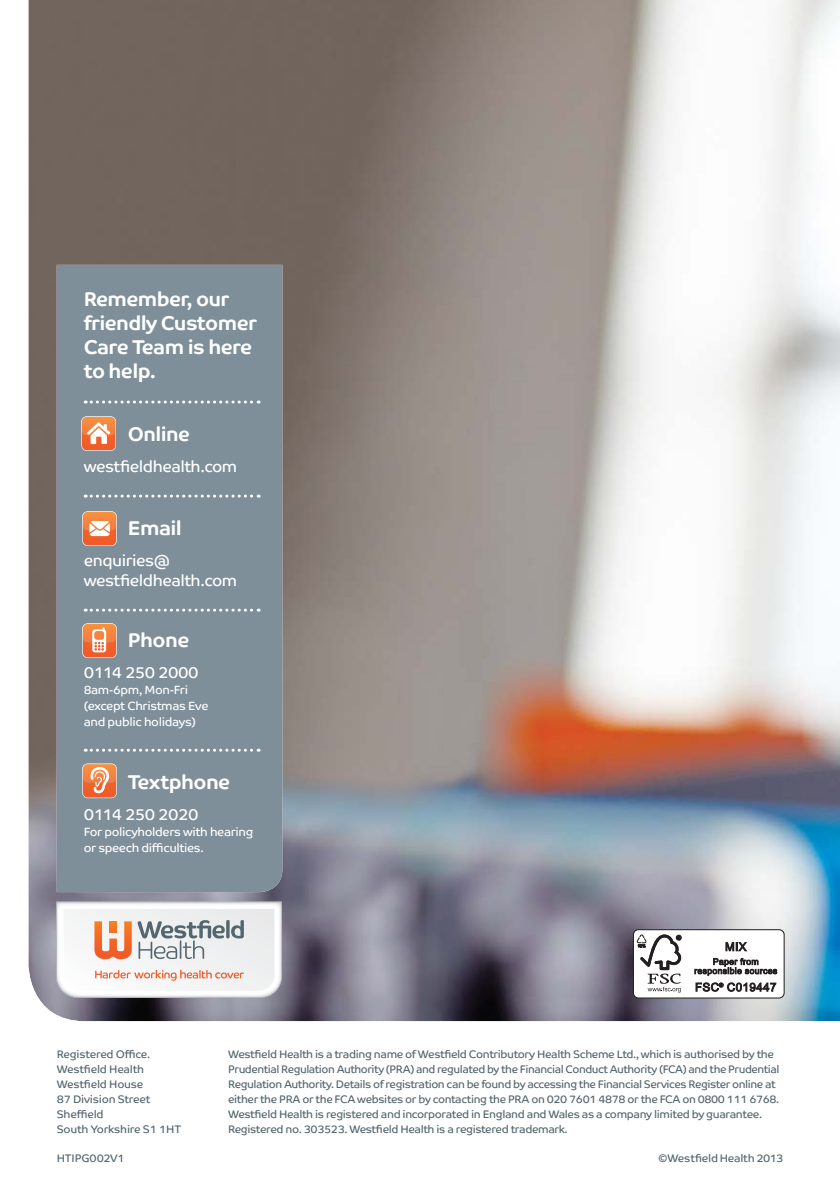
<style>
.page{position:relative;width:840px;height:1191px;background:#fff}
.page>*{position:absolute;margin:0;border:0;box-sizing:border-box;transform-origin:0 0}
.t1{font:20px/24px "Co Text Bd";letter-spacing:-.03em;color:#fff}
.t2{font:16px/20px "Co Text";letter-spacing:-.03em;color:#fff}
.t3{font:12px/16px "Co Text";letter-spacing:-.03em;color:#fff}
.t4{font:11px/15px "Co Text";letter-spacing:-.035em;color:#54666f}
.t5{font:11px "Co Text";letter-spacing:-.015em;color:#54666f}
</style>
<div class="page">
<img style="left:28px;top:0;width:811px;height:1021px">
<svg style="left:56px;top:901px;width:226px;height:96px"></svg>
<div style="left:57px;top:265px;width:225px;height:627px;background:#7e8f99"></div>
<svg style="left:85px;top:400px;width:174px;height:3px"></svg>
<svg style="left:85px;top:494px;width:174px;height:3px"></svg>
<svg style="left:85px;top:608px;width:174px;height:3px"></svg>
<svg style="left:85px;top:748px;width:174px;height:3px"></svg>
<svg style="left:82px;top:511px;width:35px;height:35px"></svg>
<svg style="left:82px;top:623px;width:35px;height:35px"></svg>
<svg style="left:81px;top:416px;width:35px;height:35px"></svg>
<svg style="left:82px;top:763px;width:35px;height:35px"></svg>
<div style="left:633px;top:929px;width:150px;height:69px;background:#fff;border-radius:5px"></div>
<div style="left:632px;top:929px;width:152px;height:69px;border:1px solid #231f20;border-radius:5px"></div>
<svg style="left:636px;top:934px;width:45px;height:58px"></svg>
<svg style="left:725px;top:942px;width:21px;height:9px"></svg>
<svg style="left:694px;top:958px;width:82px;height:18px"></svg>
<svg style="left:695px;top:982px;width:81px;height:9px"></svg>
<h1 class="t1" style="left:84px;top:287px;width:174px">Remember, our friendly Customer<br>Care Team is here to help.</h1>
<h1 class="t1" style="left:128px;top:421px;width:64px">Online</h1>
<h2 class="t2" style="left:84px;top:456px;width:155px">westfieldhealth.com</h2>
<h1 class="t1" style="left:128px;top:515px;width:56px">Email</h1>
<h2 class="t2" style="left:84px;top:550px;width:155px">enquiries@ westfieldhealth.com</h2>
<h1 class="t1" style="left:128px;top:627px;width:63px">Phone</h1>
<h2 class="t2" style="left:84px;top:662px;width:116px">0114 250 2000</h2>
<p class="t3" style="left:84px;top:682px;width:126px">8am-6pm, Mon-Fri (except Christmas Eve and public holidays)</p>
<h1 class="t1" style="left:128px;top:769px;width:104px">Textphone</h1>
<h2 class="t2" style="left:84px;top:804px;width:116px">0114 250 2020</h2>
<p class="t3" style="left:84px;top:824px;width:171px">For policyholders with hearing or speech difficulties.</p>
<p class="t4" style="left:57px;top:1046px;width:126px">Registered Office.<br>Westfield Health<br>Westfield House<br>87 Division Street<br>Sheffield<br>South Yorkshire S1 1HT</p>
<p class="t4" style="left:228px;top:1046px;width:552px">Westfield Health is a trading name of Westfield Contributory Health Scheme Ltd., which is authorised by the Prudential Regulation Authority (PRA) and regulated by the Financial Conduct Authority (FCA) and the Prudential Regulation Authority. Details of registration can be found by accessing the Financial Services Register online at either the PRA or the FCA websites or by contacting the PRA on 020 7601 4878 or the FCA on 0800 111 6768.<br>Westfield Health is registered and incorporated in England and Wales as a company limited by guarantee.<br>Registered no. 303523. Westfield Health is a registered trademark.</p>
<p class="t5" style="left:57px;top:1151px;width:69px">HTIPG002V1</p>
<p class="t4" style="left:658px;top:1150px;width:126px">©Westfield Health 2013</p>
</div>
